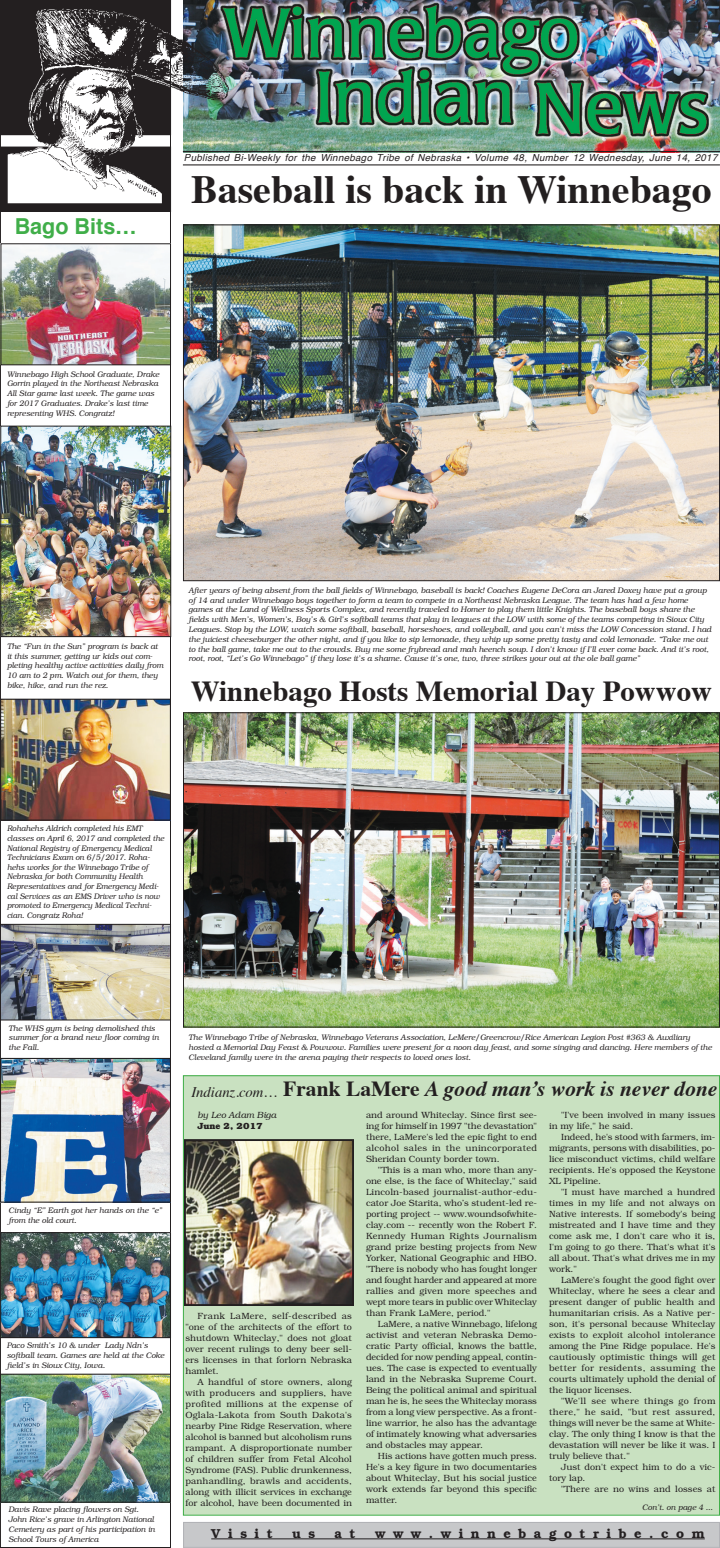
<style>
.page{position:relative;width:720px;height:1548px;background:#fff}
.page>*{position:absolute;margin:0;border:0;box-sizing:border-box;transform-origin:0 0}
.t1{font:700 40px "Times";color:#231f20}
.t2{font:700 29px "Times";color:#231f20}
.t3{font:700 22px "Helvetica";color:#40ae49}
.t4{font:italic 700 21.5px "Times";color:#231f20}
.t5{font:italic 14.6px "Times";color:#231f20}
.t6{font:600 13px "Bookman";letter-spacing:.58em;color:#231f20}
.t7{font:italic 9.7px "Helvetica";letter-spacing:.035em;color:#231f20}
.t8{font:300 9px/11px "Bookman";color:#231f20;text-align:justify}
.t9{font:italic 300 9px "Bookman";color:#231f20}
.t10{font:700 9px "Bookman";color:#231f20}
.t11{font:italic 300 8px/9.8px "Bookman";color:#231f20}
.t12{font:italic 300 8px/9.6px "Bookman";color:#231f20;scale:.95 1}
.s1{font-style:normal}
</style>
<div class="page">
<img style="left:231px;top:0;width:489px;height:151px">
<hr style="left:183px;top:151px;width:537px;height:1px;background:#231f20">
<hr style="left:183px;top:164px;width:537px;height:1px;background:#231f20">
<div style="left:184px;top:1522px;width:536px;height:25px;background:#c7c8ca"></div>
<div style="left:183px;top:1522px;width:537px;height:26px;border:1px solid #b2b3b7"></div>
<hr style="left:211px;top:1539px;width:494px;height:1px;background:#231f20">
<div style="left:183px;top:1076px;width:537px;height:439px;background:#c9e1c1"></div>
<img style="left:0;top:0;width:231px;height:212px">
<img style="left:187px;top:1142px;width:164px;height:161px">
<div style="left:184px;top:1139px;width:170px;height:167px;border:2px solid #231f20"></div>
<img style="left:2px;top:245px;width:167px;height:118px">
<div style="left:0;top:243px;width:171px;height:122px;border:1px solid #231f20"></div>
<img style="left:2px;top:428px;width:167px;height:207px">
<div style="left:0;top:426px;width:171px;height:211px;border:1px solid #231f20"></div>
<img style="left:2px;top:701px;width:167px;height:118px">
<div style="left:0;top:699px;width:171px;height:122px;border:1px solid #231f20"></div>
<img style="left:2px;top:926px;width:167px;height:92px">
<div style="left:0;top:924px;width:171px;height:96px;border:1px solid #231f20"></div>
<img style="left:2px;top:1060px;width:167px;height:141px">
<div style="left:0;top:1058px;width:171px;height:145px;border:1px solid #231f20"></div>
<img style="left:2px;top:1234px;width:167px;height:102px">
<div style="left:0;top:1232px;width:171px;height:106px;border:1px solid #231f20"></div>
<img style="left:2px;top:1376px;width:167px;height:125px">
<div style="left:0;top:1374px;width:171px;height:129px;border:1px solid #231f20"></div>
<img style="left:185px;top:226px;width:533px;height:353px">
<img style="left:185px;top:714px;width:533px;height:312px">
<div style="left:183px;top:712px;width:537px;height:316px;border:1px solid #231f20"></div>
<h3 class="t3" style="left:15px;top:217px;width:124px">Bago Bits…</h3>
<p class="t7" style="left:184px;top:154px;width:535px">Published Bi-Weekly for the Winnebago Tribe of Nebraska • Volume 48, Number 12 Wednesday, June 14, 2017</p>
<h1 class="t1" style="left:191px;top:173px;width:522px">Baseball is back in Winnebago</h1>
<p class="t11" style="left:7px;top:370px;width:154px">Winnebago High School Graduate, Drake Gorrin played in the Northeast Nebraska All Star game last week. The game was for 2017 Graduates. Drake’s last time representing WHS. Congratz!</p>
<p class="t11" style="left:7px;top:642px;width:158px">The “Fun in the Sun” program is back at it this summer, getting ur kids out com&shy;pleting healthy active activities daily from 10 am to 2 pm. Watch out for them, they bike, hike, and run the rez.</p>
<p class="t11" style="left:189px;top:586px;width:525px">After years of being absent from the ball fields of Winnebago, baseball is back! Coaches Eugene DeCora an Jared Doxey have put a group of 14 and under Winnebago boys together to form a team to compete in a Northeast Nebraska League. The team has had a few home games at the Land of Wellness Sports Complex, and recently traveled to Homer to play them little Knights. The baseball boys share the fields with Men’s, Women’s, Boy’s &amp; Girl’s softball teams that play in leagues at the LOW with some of the teams competing in Sioux City Leagues. Stop by the LOW, watch some softball, baseball, horseshoes, and volleyball, and you can’t miss the LOW Concession stand. I had the juiciest cheeseburger the other night, and if you like to sip lemonade, they whip up some pretty tasty and cold lemonade. “Take me out to the ball game, take me out to the crowds. Buy me some frybread and mah heench soup. I don’t know if I’ll ever come back. And it’s root, root, root, “Let’s Go Winnebago” if they lose it’s a shame. Cause it’s one, two, three strikes your out at the ole ball game”</p>
<h2 class="t2" style="left:191px;top:680px;width:523px">Winnebago Hosts Memorial Day Powwow</h2>
<p class="t12" style="left:7px;top:825px;width:167px">Rohahehs Aldrich completed his EMT classes on April 6, 2017 and completed the National Registry of Emergency Medical Technicians Exam on 6/5/2017. Roha&shy;hehs works for the Winnebago Tribe of Nebraska for both Community Health Representatives and for Emergency Medi&shy;cal Services as an EMS Driver who is now promoted to Emergency Medical Techni&shy;cian. Congratz Roha!</p>
<p class="t11" style="left:9px;top:1024px;width:152px">The WHS gym is being demolished this summer for a brand new floor coming in the Fall.</p>
<p class="t11" style="left:9px;top:1206px;width:155px">Cindy “E” Earth got her hands on the “e” from the old court.</p>
<p class="t11" style="left:7px;top:1341px;width:159px">Paco Smith’s 10 &amp; under Lady Ndn’s softball team. Games are held at the Coke field’s in Sioux City, Iowa.</p>
<p class="t11" style="left:9px;top:1505px;width:148px">Davis Rave placing flowers on Sgt.<br>John Rice’s grave in Arlington National Cemetery as part of his participation in School Tours of America</p>
<p class="t11" style="left:188px;top:1033px;width:525px">The Winnebago Tribe of Nebraska, Winnebago Veterans Association, LeMere/Greencrow/Rice American Legion Post #363 &amp; Auxiliary hosted a Memorial Day Feast &amp; Powwow. Families were present for a noon day feast, and some singing and dancing. Here members of the<br>Cleveland family were in the arena paying their respects to loved ones lost.</p>
<h3 class="t4" style="left:283px;top:1080px;width:436px"><span class="s1">Frank LaMere</span> A good man’s work is never done</h3>
<h3 class="t5" style="left:191px;top:1086px;width:86px">Indianz.com…</h3>
<p class="t9" style="left:198px;top:1111px;width:81px">by Leo Adam Biga</p>
<p class="t10" style="left:198px;top:1122px;width:67px">June 2, 2017</p>
<p class="t8" style="left:366px;top:1110px;width:173px">and around Whiteclay. Since first see&shy;ing for himself in 1997 "the devastation" there, LaMere's led the epic fight to end alcohol sales in the unincorporated Sheridan County border town.</p>
<p class="t8" style="left:366px;top:1165px;width:173px;text-indent:12px">"This is a man who, more than any&shy;one else, is the face of Whiteclay," said Lincoln-based journalist-author-edu&shy;cator Joe Starita, who’s student-led re&shy;porting project -- www.woundsofwhite&shy;clay.com -- recently won the Robert F.<br>Kennedy Human Rights Journalism grand prize besting projects from New Yorker, National Geographic and HBO. "There is nobody who has fought longer and fought harder and appeared at more rallies and given more speeches and wept more tears in public over Whiteclay than Frank LaMere, period."</p>
<p class="t8" style="left:366px;top:1319px;width:173px;text-indent:12px">LaMere, a native Winnebago, lifelong activist and veteran Nebraska Demo&shy;cratic Party official, knows the battle, decided for now pending appeal, contin&shy;ues. The case is expected to eventually land in the Nebraska Supreme Court.<br>Being the political animal and spiritual man he is, he sees the Whiteclay morass from a long view perspective. As a front&shy;line warrior, he also has the advantage of intimately knowing what adversaries and obstacles may appear.</p>
<p class="t8" style="left:366px;top:1451px;width:173px;text-indent:12px">His actions have gotten much press.<br>He's a key figure in two documentaries about Whiteclay, But his social justice work extends far beyond this specific matter.</p>
<p class="t8" style="left:186px;top:1312px;width:168px;text-indent:12px">Frank LaMere, self-described as "one of the architects of the effort to shutdown Whiteclay," does not gloat over recent rulings to deny beer sell&shy;ers licenses in that forlorn Nebraska hamlet.</p>
<p class="t8" style="left:186px;top:1378px;width:168px;text-indent:12px">A handful of store owners, along with producers and suppliers, have profited millions at the expense of Oglala-Lakota from South Dakota's nearby Pine Ridge Reservation, where alcohol is banned but alcoholism runs rampant. A disproportionate number of children suffer from Fetal Alcohol Syndrome (FAS). Public drunkenness, panhandling, brawls and accidents, along with illicit services in exchange for alcohol, have been documented in</p>
<p class="t8" style="left:549px;top:1110px;width:168px;text-indent:12px">"I've been involved in many issues in my life," he said.</p>
<p class="t8" style="left:549px;top:1132px;width:168px;text-indent:12px">Indeed, he's stood with farmers, im&shy;migrants, persons with disabilities, po&shy;lice misconduct victims, child welfare recipients. He's opposed the Keystone XL Pipeline.</p>
<p class="t8" style="left:549px;top:1187px;width:168px;text-indent:12px">"I must have marched a hundred times in my life and not always on Native interests. If somebody's being mistreated and I have time and they come ask me, I don't care who it is, I'm going to go there. That's what it's all about. That's what drives me in my work."</p>
<p class="t8" style="left:549px;top:1275px;width:168px;text-indent:12px">LaMere's fought the good fight over Whiteclay, where he sees a clear and present danger of public health and humanitarian crisis. As a Native per&shy;son, it's personal because Whiteclay exists to exploit alcohol intolerance among the Pine Ridge populace. He's cautiously optimistic things will get better for residents, assuming the courts ultimately uphold the denial of the liquor licenses.</p>
<p class="t8" style="left:549px;top:1396px;width:168px;text-indent:12px">"We'll see where things go from there," he said, "but rest assured, things will never be the same at White&shy;clay. The only thing I know is that the devastation will never be like it was. I truly believe that."</p>
<p class="t8" style="left:549px;top:1462px;width:168px;text-indent:12px">Just don't expect him to do a vic&shy;tory lap.</p>
<p class="t8" style="left:561px;top:1484px;width:156px">"There are no wins and losses at</p>
<p class="t11" style="left:642px;top:1503px;width:72px">Con’t. on page 4 ...</p>
<h3 class="t6" style="left:211px;top:1528px;width:63px">Visit</h3>
<h3 class="t6" style="left:292px;top:1528px;width:24px">u s</h3>
<h3 class="t6" style="left:335px;top:1528px;width:23px">a t</h3>
<h3 class="t6" style="left:375px;top:1528px;width:331px">www.winnebagotribe.com</h3>
</div>
